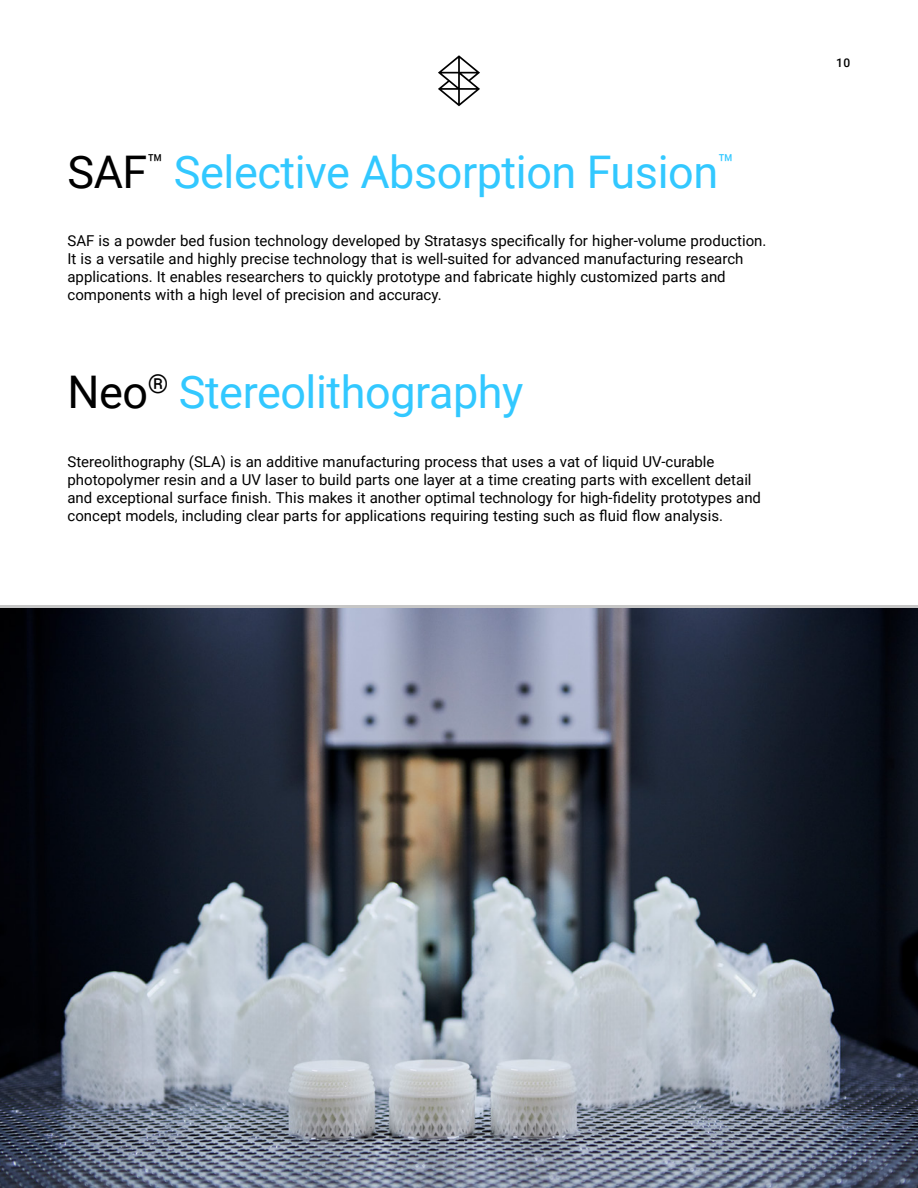
<style>
.page{position:relative;width:918px;height:1188px;background:#fff}
.page>*{position:absolute;margin:0;border:0;box-sizing:border-box;transform-origin:0 0}
.t1{font:45px "Roboto";letter-spacing:-.01em;color:#32c8ff}
.t2{font:15px/18px "Roboto";color:#000}
.t3{font:500 12px "Roboto";color:#000}
.s1{color:#000}
</style>
<div class="page">
<svg style="left:438px;top:55px;width:42px;height:51px"></svg>
<img style="left:0;top:608px;width:918px;height:580px">
<h1 class="t1" style="left:68px;top:140px;width:668px"><span class="s1">SAF</span><sup>™</sup> Selective Absorption Fusion<sup>™</sup></h1>
<p class="t2" style="left:68px;top:231px;width:700px">SAF is a powder bed fusion technology developed by Stratasys specifically for higher-volume production.<br>It is a versatile and highly precise technology that is well-suited for advanced manufacturing research applications. It enables researchers to quickly prototype and fabricate highly customized parts and components with a high level of precision and accuracy.</p>
<h1 class="t1" style="left:68px;top:360px;width:458px"><span class="s1">Neo</span><sup>®</sup> Stereolithography</h1>
<p class="t2" style="left:68px;top:452px;width:695px">Stereolithography (SLA) is an additive manufacturing process that uses a vat of liquid UV-curable photopolymer resin and a UV laser to build parts one layer at a time creating parts with excellent detail and exceptional surface finish. This makes it another optimal technology for high-fidelity prototypes and concept models, including clear parts for applications requiring testing such as fluid flow analysis.</p>
<p class="t3" style="left:836px;top:55px;width:16px">10</p>
</div>
